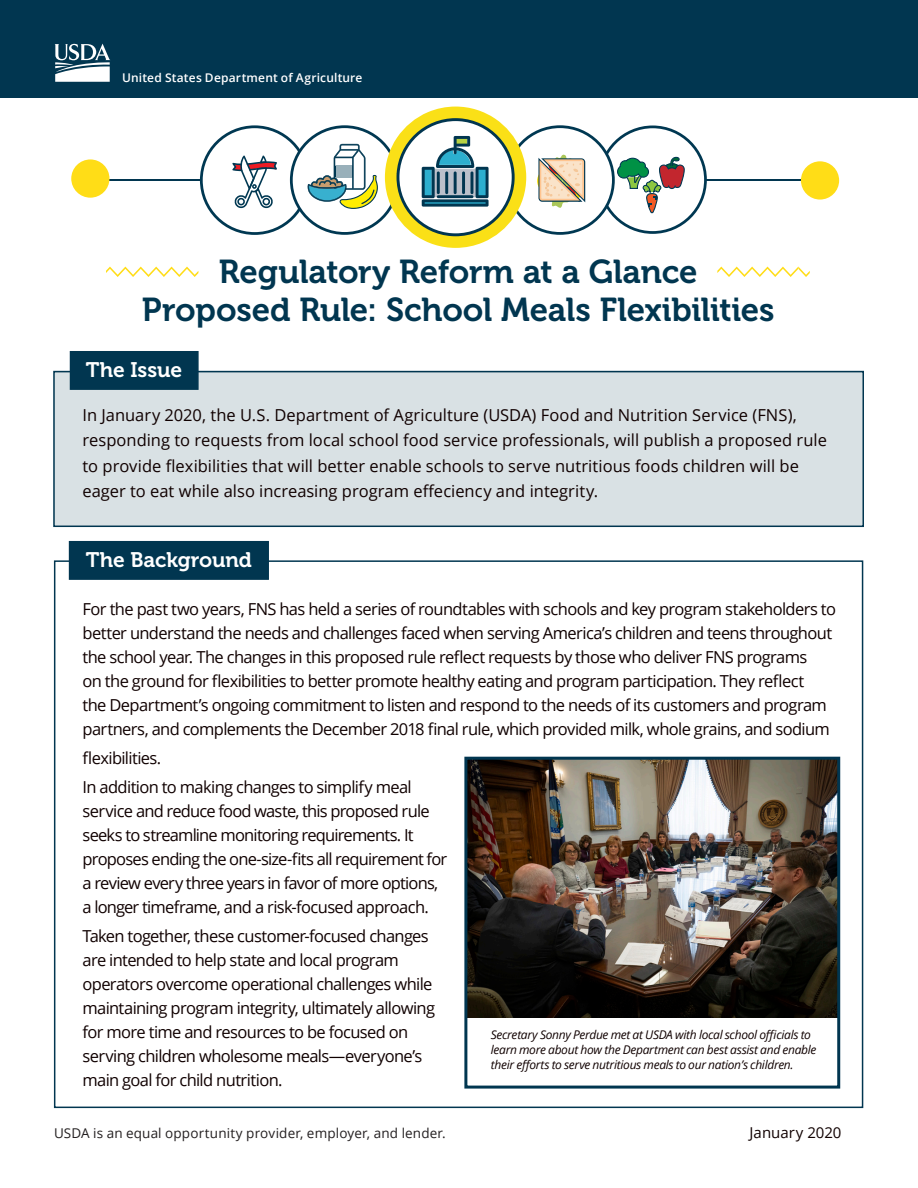
<style>
.page{position:relative;width:918px;height:1188px;background:#fff}
.page>*{position:absolute;margin:0;border:0;box-sizing:border-box;transform-origin:0 0}
.t1{font:33px "Museo 700";letter-spacing:-.01em;color:#013650}
.Paragraph_Style_1{font:21px "Museo 700";letter-spacing:-.005em;color:#fff}
.Paragraph_Style_1-2{font:16.5px/24px "Open Sans";letter-spacing:-.04em;color:#100000}
.Paragraph_Style_1-3{font:16.5px/25.5px "Open Sans";color:#100000}
.Paragraph_Style_1-4{font:15px "Open Sans";letter-spacing:.005em;color:#100000}
.Paragraph_Style_1-5{font:13.5px "Open Sans";letter-spacing:.01em;color:#231f20}
.Paragraph_Style_1-6{font:italic 12px/15px "Open Sans";letter-spacing:-.025em;color:#100000}
.t2{font:600 12px "Open Sans";letter-spacing:.015em;color:#fff}
</style>
<div class="page">
<img style="left:468px;top:761px;width:368px;height:256px">
<hr style="left:104px;top:179px;width:701px;height:2px;background:#013650">
<div style="left:464px;top:757px;width:376px;height:332px;border:3px solid #013650"></div>
<div style="left:53px;top:370px;width:811px;height:157px;background:#d9e1e4"></div>
<div style="left:0;top:0;width:918px;height:97px;background:#013650"></div>
<svg style="left:55px;top:44px;width:55px;height:38px"></svg>
<div style="left:53px;top:371px;width:811px;height:156px;border:2px solid #013650"></div>
<div style="left:70px;top:351px;width:129px;height:39px;background:#013650;border:2px solid #013650"></div>
<div style="left:69px;top:541px;width:200px;height:39px;background:#013650;border:2px solid #013650"></div>
<svg style="left:106px;top:267px;width:92px;height:10px"></svg>
<svg style="left:717px;top:267px;width:93px;height:10px"></svg>
<div style="left:71px;top:159px;width:38px;height:39px;background:#ffdd17;border-radius:50%"></div>
<div style="left:801px;top:161px;width:38px;height:39px;background:#ffdd17;border-radius:50%"></div>
<svg style="left:200px;top:107px;width:507px;height:141px"></svg>
<hr style="left:437px;top:195px;width:36px;height:3px;background:#013650">
<p class="t2" style="left:122px;top:70px;width:242px">United States Department of Agriculture</p>
<p class="t1" style="left:219px;top:253px;width:480px">Regulatory Reform at a Glance</p>
<p class="t1" style="left:142px;top:291px;width:634px">Proposed Rule: School Meals Flexibilities</p>
<p class="Paragraph_Style_1" style="left:86px;top:358px;width:98px">The Issue</p>
<p class="Paragraph_Style_1-3" style="left:83px;top:402px;width:746px">In January 2020, the U.S. Department of Agriculture (USDA) Food and Nutrition Service (FNS), responding to requests from local school food service professionals, will publish a proposed rule to provide flexibilities that will better enable schools to serve nutritious foods children will be eager to eat while also increasing program effeciency and integrity.</p>
<p class="Paragraph_Style_1" style="left:86px;top:548px;width:168px">The Background</p>
<p class="Paragraph_Style_1-2" style="left:83px;top:596px;width:755px">For the past two years, FNS has held a series of roundtables with schools and key program stakeholders to better understand the needs and challenges faced when serving America’s children and teens throughout the school year. The changes in this proposed rule reflect requests by those who deliver FNS programs<br>on the ground for flexibilities to better promote healthy eating and program participation. They reflect<br>the Department’s ongoing commitment to listen and respond to the needs of its customers and program partners, and complements the December 2018 final rule, which provided milk, whole grains, and sodium</p>
<p class="Paragraph_Style_1-2" style="left:83px;top:745px;width:80px">flexibilities.</p>
<p class="Paragraph_Style_1-2" style="left:83px;top:775px;width:366px">In addition to making changes to simplify meal service and reduce food waste, this proposed rule seeks to streamline monitoring requirements. It proposes ending the one-size-fits all requirement for a review every three years in favor of more options, a longer timeframe, and a risk-focused approach.</p>
<p class="Paragraph_Style_1-2" style="left:83px;top:924px;width:354px">Taken together, these customer-focused changes are intended to help state and local program operators overcome operational challenges while maintaining program integrity, ultimately allowing for more time and resources to be focused on serving children wholesome meals—everyone’s main goal for child nutrition.</p>
<p class="Paragraph_Style_1-5" style="left:54px;top:1124px;width:393px">USDA is an equal opportunity provider, employer, and lender.</p>
<p class="Paragraph_Style_1-6" style="left:491px;top:1027px;width:327px">Secretary Sonny Perdue met at USDA with local school officials to learn more about how the Department can best assist and enable their efforts to serve nutritious meals to our nation’s children.</p>
<p class="Paragraph_Style_1-4" style="left:750px;top:1123px;width:94px">January 2020</p>
</div>
